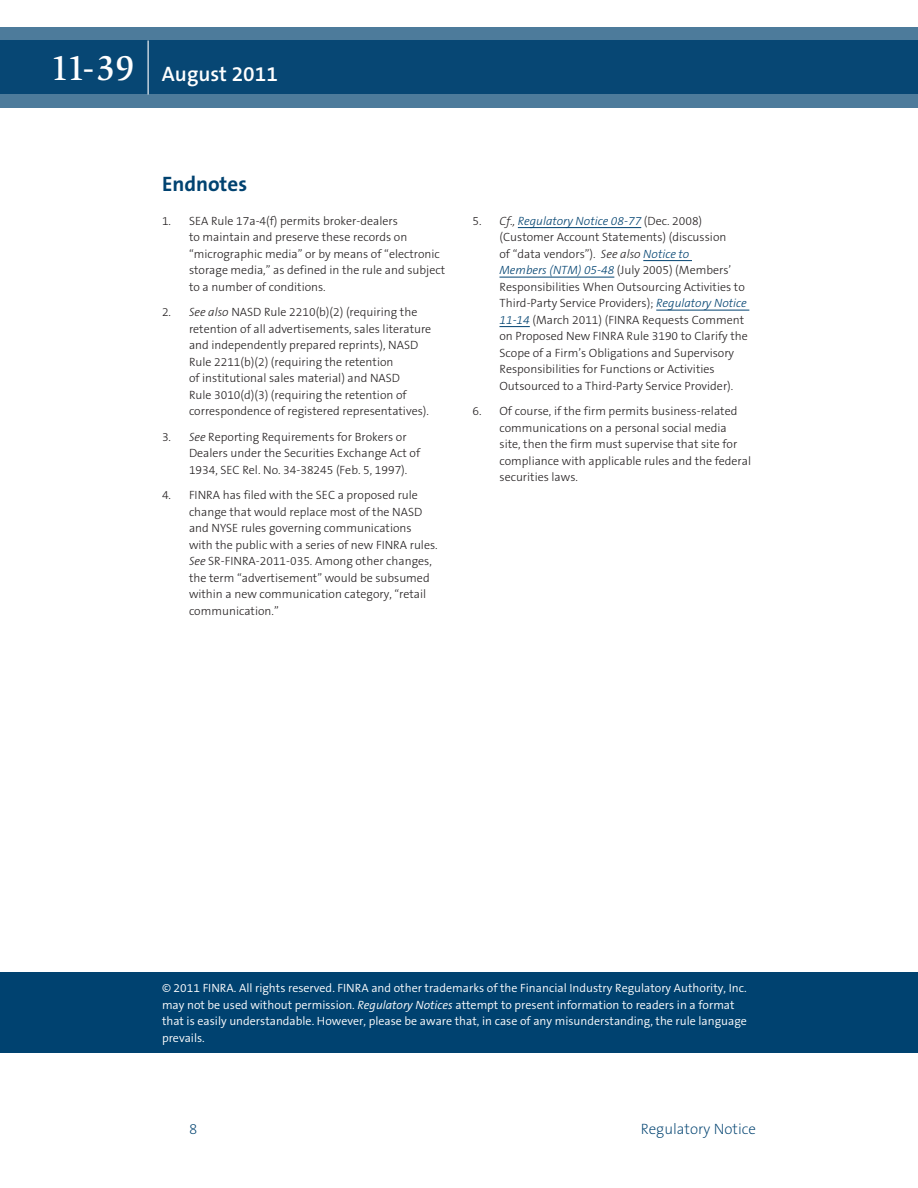
<style>
.page{position:relative;width:918px;height:1188px;background:#fff}
.page>*{position:absolute;margin:0;border:0;box-sizing:border-box;transform-origin:0 0}
.t1{font:600 21px "The Sans B6";color:#fff}
.t2{font:700 21px "The Sans B7";color:#004270}
.t3{font:200 15px "The Sans B2";color:#004270}
.t4{font:300 12px/16.5px "The Sans B3";color:#231f20}
.t5{font:300 12px/16.5px "The Sans B4";color:#fff}
.s1{font-family:"Slimbach LT";font-weight:500;font-size:36px}
.s2{font-style:italic}
.s3{font-style:italic;color:#004270}
</style>
<div class="page">
<div style="left:0;top:972px;width:918px;height:81px;background:#004270"></div>
<svg style="left:0;top:27px;width:918px;height:81px;background:#1e5881"></svg>
<hr style="left:148px;top:40px;width:1px;height:54px;background:#fff">
<hr style="left:518px;top:227px;width:123px;height:1px;background:#004270">
<hr style="left:643px;top:260px;width:49px;height:1px;background:#004270">
<hr style="left:500px;top:277px;width:114px;height:1px;background:#004270">
<hr style="left:656px;top:310px;width:93px;height:1px;background:#004270">
<hr style="left:500px;top:326px;width:30px;height:1px;background:#004270">
<h1 class="t1" style="left:51px;top:62px;width:229px"><span class="s1">11-39</span> August 2011</h1>
<h1 class="t2" style="left:162px;top:173px;width:87px">Endnotes</h1>
<p class="t4" style="left:189px;top:213px;width:258px;text-indent:-27px">1. SEA Rule 17a-4(f) permits broker-dealers<br>to maintain and preserve these records on “micrographic media” or by means of “electronic storage media,” as defined in the rule and subject to a number of conditions.</p>
<p class="t4" style="left:189px;top:304px;width:244px;text-indent:-27px">2. <span class="s2">See also</span> NASD Rule 2210(b)(2) (requiring the retention of all advertisements, sales literature and independently prepared reprints), NASD Rule 2211(b)(2) (requiring the retention<br>of institutional sales material) and NASD<br>Rule 3010(d)(3) (requiring the retention of correspondence of registered representatives).</p>
<p class="t4" style="left:189px;top:429px;width:233px;text-indent:-27px">3. <span class="s2">See</span> Reporting Requirements for Brokers or<br>Dealers under the Securities Exchange Act of<br>1934, SEC Rel. No. 34-38245 (Feb. 5, 1997).</p>
<p class="t4" style="left:189px;top:487px;width:250px;text-indent:-27px">4. FINRA has filed with the SEC a proposed rule change that would replace most of the NASD and NYSE rules governing communications with the public with a series of new FINRA rules.<br><span class="s2">See</span> SR-FINRA-2011-035. Among other changes, the term “advertisement” would be subsumed within a new communication category, “retail communication.”</p>
<p class="t4" style="left:500px;top:213px;width:250px;text-indent:-27px">5. <span class="s2">Cf.,</span> <span class="s3">Regulatory Notice 08-77</span> (Dec. 2008) (Customer Account Statements) (discussion<br>of “data vendors”). <span class="s2">See also</span> <span class="s3">Notice to<br>Members (NTM) 05-48</span> (July 2005) (Members’ Responsibilities When Outsourcing Activities to Third-Party Service Providers); <span class="s3">Regulatory Notice 11-14</span> (March 2011) (FINRA Requests Comment on Proposed New FINRA Rule 3190 to Clarify the Scope of a Firm’s Obligations and Supervisory Responsibilities for Functions or Activities Outsourced to a Third-Party Service Provider).</p>
<p class="t4" style="left:500px;top:403px;width:253px;text-indent:-27px">6. Of course, if the firm permits business-related communications on a personal social media<br>site, then the firm must supervise that site for compliance with applicable rules and the federal securities laws.</p>
<p class="t5" style="left:162px;top:980px;width:586px">© 2011 FINRA. All rights reserved. FINRA and other trademarks of the Financial Industry Regulatory Authority, Inc. may not be used without permission. <span class="s2">Regulatory Notices</span> attempt to present information to readers in a format that is easily understandable. However, please be aware that, in case of any misunderstanding, the rule language prevails.</p>
<p class="t3" style="left:189px;top:1121px;width:10px">8</p>
<p class="t3" style="left:641px;top:1121px;width:117px">Regulatory Notice</p>
</div>
